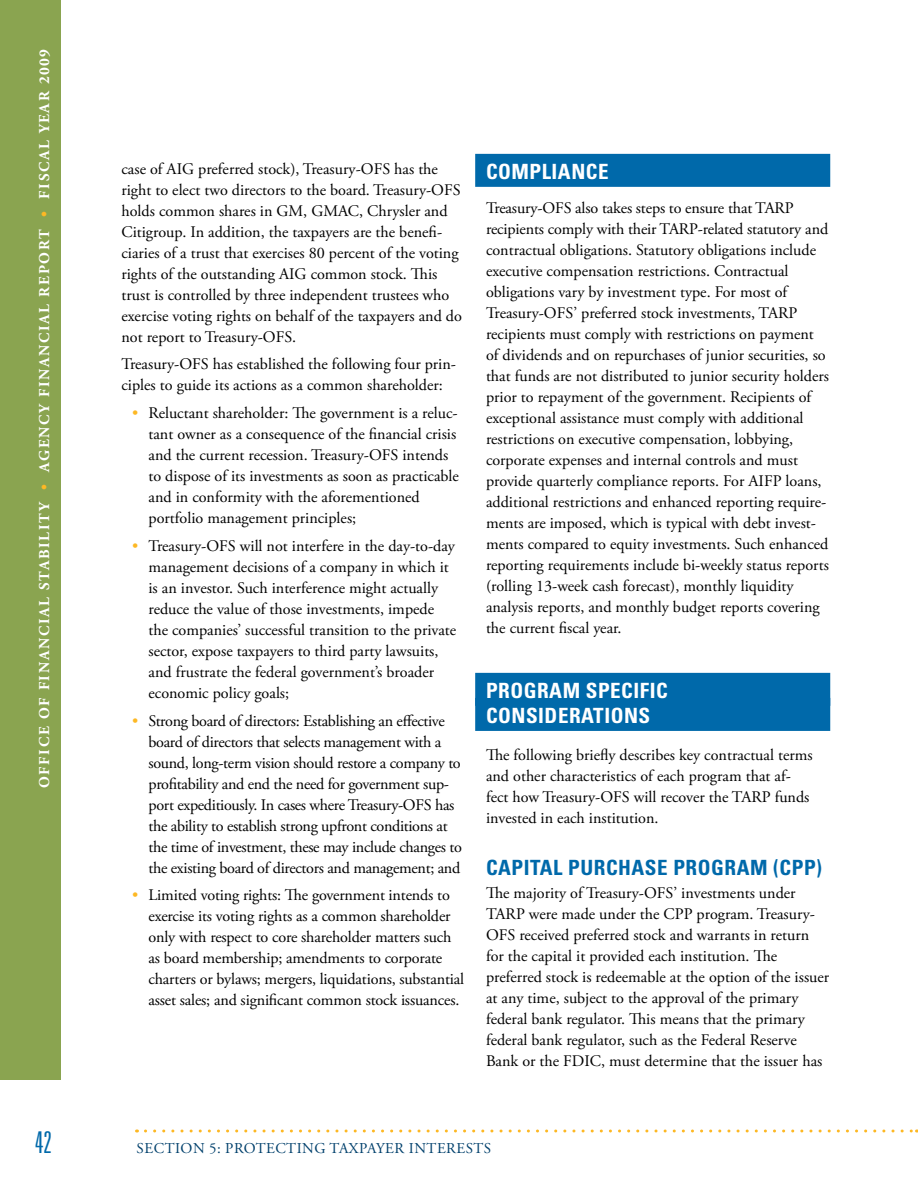
<style>
.page{position:relative;width:918px;height:1188px;background:#fff}
.page>*{position:absolute;margin:0;border:0;box-sizing:border-box;transform-origin:0 0}
.t1{font:300 ultra-condensed 30px "Univers";color:#0069aa}
._09_Sub_2{font:700 condensed 21px "Univers";letter-spacing:.025em;color:#0069aa}
._09_Sub_1-first_line{font:700 condensed 21px "Univers";letter-spacing:.025em;color:#fff}
._09_Sub_1-last_line{font:700 condensed 21px "Univers";letter-spacing:.025em;color:#fff}
._09_Text{font:16.2px/21px "Adobe Garamond Pro";color:#000}
._09_Text_bullet-1__2{font:16.2px/21px "Adobe Garamond Pro";letter-spacing:-.01em;color:#000}
.t2{font:700 15px "Adobe Garamond Pro";letter-spacing:.115em;color:#fff}
.t3{font:15px "Adobe Garamond Pro";letter-spacing:.035em;color:#00406c}
.s1{color:#fdb824}
</style>
<div class="page">
<div style="left:0;top:0;width:61px;height:1080px;background:#8aa450"></div>
<svg style="left:145px;top:1130px;width:773px;height:2px"></svg>
<div style="left:475px;top:154px;width:355px;height:33px;background:#0069aa"></div>
<div style="left:475px;top:673px;width:355px;height:33px;background:#0069aa"></div>
<div style="left:475px;top:698px;width:355px;height:33px;background:#0069aa"></div>
<p class="t2" style="left:36px;top:788px;width:741px;rotate:-90deg">OFFICE OF FINANCIAL STABILITY <span class="s1">•</span> Agency Financial Report <span class="s1">•</span> Fiscal Year 2009</p>
<p class="_09_Text" style="left:122px;top:159px;width:321px;text-indent:273px">has the right to elect two directors to the board. Treasury-OFS holds common shares in GM , GMA</p>
<p class="_09_Text" style="left:122px;top:159px;width:56px">case of AIG</p>
<p class="_09_Text" style="left:198px;top:159px;width:173px">preferred stock), Treasury-OFS</p>
<p class="_09_Text" style="left:121px;top:201px;width:339px;text-indent:226px">C, Chrysler and Citigroup. In addition, the taxpayers are the benefi&shy;ciaries of a trust that exercises 80 percent of the voting rights of the outstanding AIG</p>
<p class="_09_Text" style="left:122px;top:264px;width:342px;text-indent:189px">common stock. This trust is controlled by three independent trustees who exercise voting rights on behalf of the taxpayers and do not report to Treasury-OFS .</p>
<p class="_09_Text" style="left:122px;top:354px;width:69px">Treasury-OFS</p>
<p class="_09_Text" style="left:121px;top:354px;width:336px;text-indent:91px">has established the following four prin&shy;ciples to guide its actions as a common shareholder:</p>
<p class="_09_Text_bullet-1__2" style="left:148px;top:403px;width:311px;text-align:justify;text-indent:-16px"><span class="s1">•</span> Reluctant shareholder: The government is a reluc&shy;tant owner as a consequence of the financial crisis and the current recession. Treasury-OFS</p>
<p class="_09_Text_bullet-1__2" style="left:148px;top:445px;width:312px;text-indent:254px">intends to dispose of its investments as soon as practicable and in conformity with the aforementioned portfolio management principles;</p>
<p class="_09_Text_bullet-1__2" style="left:132px;top:536px;width:85px"><span class="s1">•</span> Treasury-OFS</p>
<p class="_09_Text_bullet-1__2" style="left:148px;top:536px;width:309px;text-indent:91px">will not interfere in the day-to-day management decisions of a company in which it is an investor. Such interference might actually reduce the value of those investments, impede the companies’ successful transition to the private sector, expose taxpayers to third party lawsuits, and frustrate the federal government’s broader economic policy goals;</p>
<p class="_09_Text_bullet-1__2" style="left:148px;top:711px;width:314px;text-indent:-16px"><span class="s1">•</span> Strong board of directors: Establishing an effective board of directors that selects management with a sound, long-term vision should restore a company to profitability and end the need for government sup&shy;port expeditiously. In cases where Treasury-OFS</p>
<p class="_09_Text_bullet-1__2" style="left:148px;top:795px;width:315px;text-indent:287px">has the ability to establish strong upfront conditions at the time of investment, these may include changes to the existing board of directors and management; and</p>
<p class="_09_Text_bullet-1__2" style="left:149px;top:885px;width:317px;text-indent:-16px"><span class="s1">•</span> Limited voting rights: The government intends to exercise its voting rights as a common shareholder only with respect to core shareholder matters such as board membership; amendments to corporate charters or bylaws; mergers, liquidations, substantial asset sales; and significant common stock issuances.</p>
<p class="_09_Sub_1-first_line" style="left:486px;top:158px;width:124px">COMPLIANCE</p>
<p class="_09_Text" style="left:486px;top:198px;width:67px">Treasury-OFS</p>
<p class="_09_Text" style="left:486px;top:198px;width:345px;text-indent:89px">also takes steps to ensure that TARP recipients comply with their TARP-related statutory and contractual obligations. Statutory obligations include executive compensation restrictions. Contractual obligations vary by investment type. For most of Treasury-OFS ’ preferred stock investments, TARP recipients must comply with restrictions on payment of dividends and on repurchases of junior securities, so that funds are not distributed to junior security holders prior to repayment of the government. Recipients of exceptional assistance must comply with additional restrictions on executive compensation, lobbying, corporate expenses and internal controls and must provide quarterly compliance reports. For AIF P loans, additional restrictions and enhanced reporting require&shy;ments are imposed, which is typical with debt invest&shy;ments compared to equity investments. Such enhanced reporting requirements include bi-weekly status reports (rolling 13-week cash forecast), monthly liquidity analysis reports, and monthly budget reports covering the current fiscal year.</p>
<p class="_09_Sub_1-first_line" style="left:486px;top:677px;width:26px">PROGRA</p>
<p class="_09_Sub_1-first_line" style="left:563px;top:677px;width:107px">M SPECIFIC</p>
<p class="_09_Sub_1-last_line" style="left:486px;top:702px;width:166px">CONSIDERATIONS</p>
<p class="_09_Text" style="left:486px;top:745px;width:328px">The following briefly describes key contractual terms and other characteristics of each program that af&shy;fect how Treasury-OFS</p>
<p class="_09_Text" style="left:486px;top:787px;width:325px;text-indent:148px">will recover the TARP funds invested in each institution.</p>
<p class="_09_Sub_2" style="left:486px;top:855px;width:338px">CAPITAL PURCHASE PROGRAM (CPP)</p>
<p class="_09_Text" style="left:486px;top:883px;width:330px">The majority of Treasury-OFS ’ investments under<br>TARP were made under the CPP program. Treasury-<br>OFS</p>
<p class="_09_Text" style="left:486px;top:925px;width:345px;text-indent:33px">received preferred stock and warrants in return for the capital it provided each institution. The preferred stock is redeemable at the option of the issuer at any time, subject to the approval of the primary federal bank regulator. This means that the primary federal bank regulator, such as the Federal Reserve Bank or the FDIC, must determine that the issuer has</p>
<p class="t1" style="left:35px;top:1126px;width:18px">42</p>
<p class="t3" style="left:137px;top:1139px;width:356px">Section 5: Protecting Taxpayer Interests</p>
</div>
